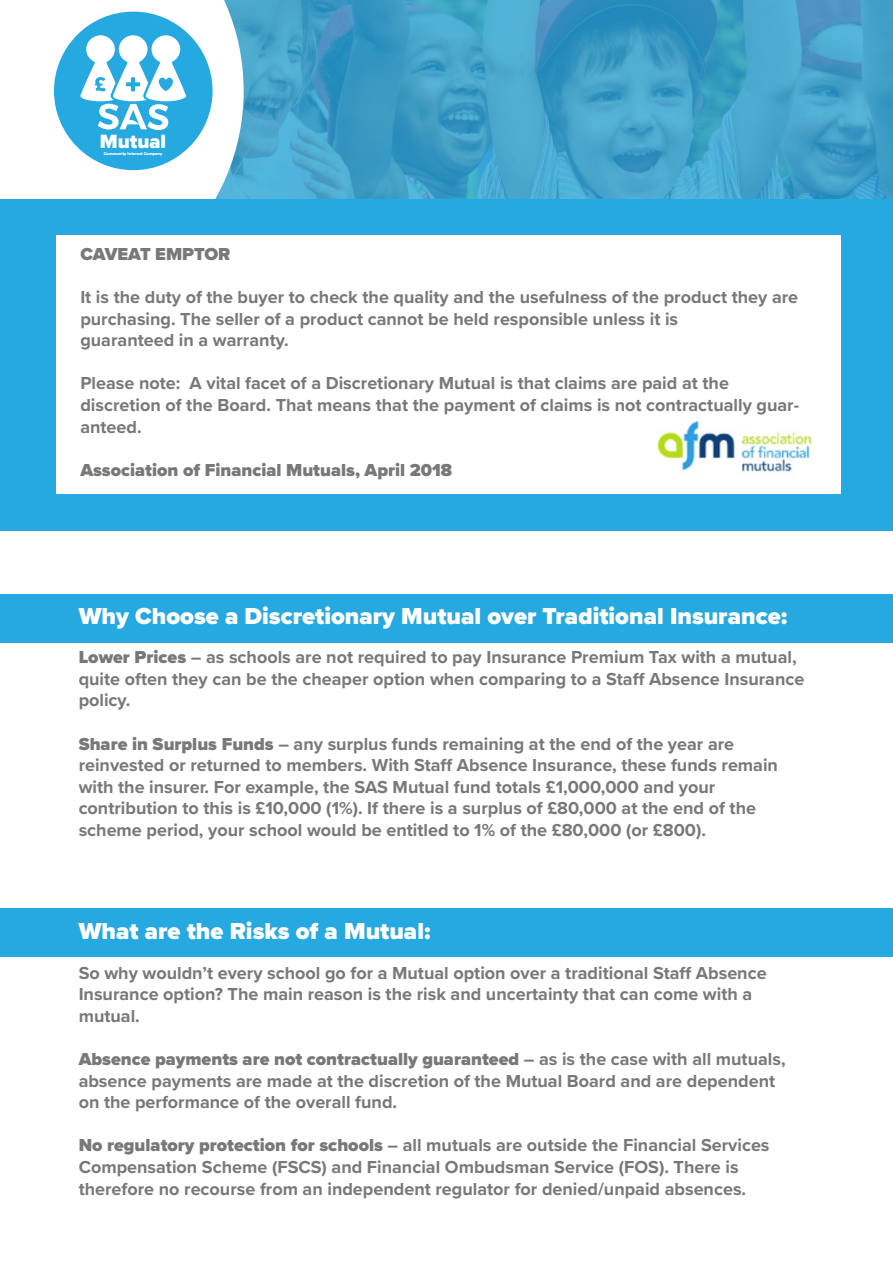
<style>
.page{position:relative;width:893px;height:1263px;background:#fff}
.page>*{position:absolute;margin:0;border:0;box-sizing:border-box;transform-origin:0 0}
.t1{font:900 24px "Proxima Nova";color:#fff}
.t2{font:900 19.95px "Proxima Nova";color:#fff}
.t3{font:700 18px/21.6px "Proxima Nova";color:#787878}
.t4{font:900 18px "Proxima Nova";color:#787878}
.t5{font:900 4.2px "Proxima Nova";color:#fff}
.s1{font-weight:900}
</style>
<div class="page">
<img style="left:244px;top:0;width:649px;height:199px">
<svg style="left:54px;top:0;width:190px;height:199px"></svg>
<div style="left:0;top:199px;width:893px;height:331px;background:#26a8e0"></div>
<div style="left:56px;top:235px;width:785px;height:258px;background:#fff"></div>
<img style="left:656px;top:420px;width:156px;height:52px">
<div style="left:0;top:594px;width:893px;height:49px;background:#26a8e0"></div>
<div style="left:0;top:908px;width:893px;height:49px;background:#26a8e0"></div>
<div style="left:61px;top:19px;width:144px;height:144px;background:#26a8e0;border-radius:50%"></div>
<div style="left:54px;top:12px;width:159px;height:158px;border:15px solid #26a8e0;border-radius:50%"></div>
<svg style="left:80px;top:35px;width:106px;height:95px"></svg>
<p class="t2" style="left:100px;top:127px;width:68px">Mutual</p>
<p class="t5" style="left:104px;top:151px;width:60px">Community Interest Company</p>
<p class="t4" style="left:80px;top:240px;width:152px">CAVEAT EMPTOR</p>
<p class="t3" style="left:80px;top:286px;width:719px">It is the duty of the buyer to check the quality and the usefulness of the product they are purchasing. The seller of a product cannot be held responsible unless it is<br>guaranteed in a warranty.</p>
<p class="t3" style="left:80px;top:372px;width:720px">Please note: A vital facet of a Discretionary Mutual is that claims are paid at the discretion of the Board. That means that the payment of claims is not contractually guar&shy;anteed.</p>
<p class="t4" style="left:80px;top:456px;width:373px">Association of Financial Mutuals, April 2018</p>
<h1 class="t1" style="left:79px;top:598px;width:710px">Why Choose a Discretionary Mutual over Traditional Insurance:</h1>
<p class="t3" style="left:79px;top:646px;width:727px"><span class="s1">Lower Prices</span> – as schools are not required to pay Insurance Premium Tax with a mutual, quite often they can be the cheaper option when comparing to a Staff Absence Insurance policy.</p>
<p class="t3" style="left:79px;top:732px;width:701px"><span class="s1">Share in Surplus Funds</span> – any surplus funds remaining at the end of the year are reinvested or returned to members. With Staff Absence Insurance, these funds remain with the insurer. For example, the SAS Mutual fund totals £1,000,000 and your contribution to this is £10,000 (1%). If there is a surplus of £80,000 at the end of the scheme period, your school would be entitled to 1% of the £80,000 (or £800).</p>
<h1 class="t1" style="left:79px;top:913px;width:353px">What are the Risks of a Mutual:</h1>
<p class="t3" style="left:79px;top:961px;width:689px">So why wouldn’t every school go for a Mutual option over a traditional Staff Absence<br>Insurance option? The main reason is the risk and uncertainty that can come with a mutual.</p>
<p class="t3" style="left:79px;top:1048px;width:708px"><span class="s1">Absence payments are not contractually guaranteed</span> – as is the case with all mutuals, absence payments are made at the discretion of the Mutual Board and are dependent on the performance of the overall fund.</p>
<p class="t3" style="left:79px;top:1134px;width:692px"><span class="s1">No regulatory protection for schools</span> – all mutuals are outside the Financial Services<br>Compensation Scheme (FSCS) and Financial Ombudsman Service (FOS). There is therefore no recourse from an independent regulator for denied/unpaid absences.</p>
</div>
